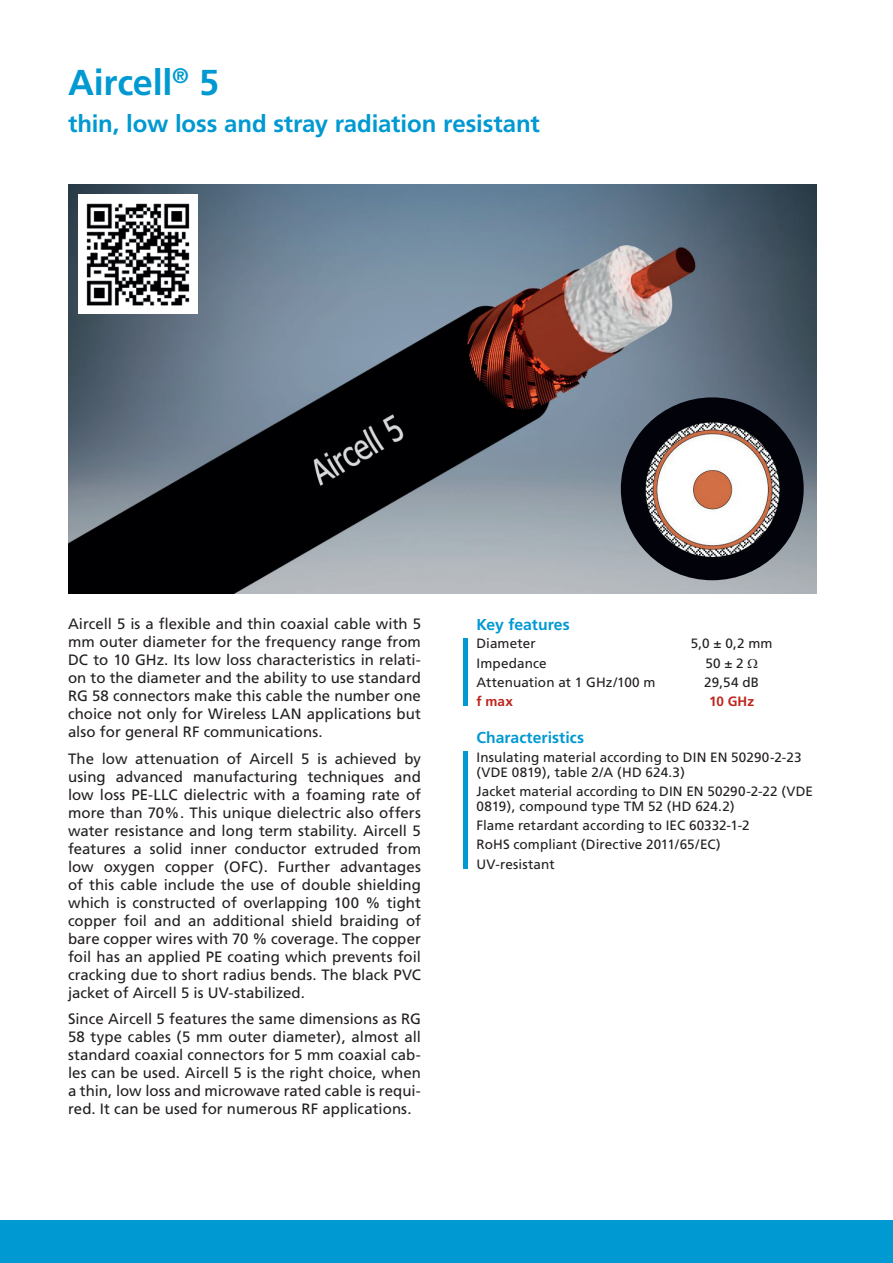
<style>
.page{position:relative;width:893px;height:1263px;background:#fff}
.page>*{position:absolute;margin:0;border:0;box-sizing:border-box;transform-origin:0 0}
.t1{font:700 36px "Frutiger";letter-spacing:-.005em;color:#0099d2}
.t2{font:700 24px "Frutiger";letter-spacing:-.005em;color:#0099d2}
.t3{font:700 15.75px "Frutiger";color:#0099d2}
.t4{font:15px/18px "Frutiger";letter-spacing:.005em;color:#231f20;text-align:justify}
.t5{font:13.5px/15px "Frutiger";letter-spacing:.005em;color:#231f20}
.t6{font:700 13.5px "Frutiger";letter-spacing:.01em;color:#bd251c}
</style>
<div class="page">
<div style="left:0;top:1220px;width:893px;height:43px;background:#0099d2"></div>
<img style="left:68px;top:184px;width:748px;height:409px">
<img style="left:79px;top:195px;width:119px;height:119px">
<img style="left:621px;top:397px;width:183px;height:183px;border-radius:91px">
<div style="left:463px;top:638px;width:5px;height:68px;background:#0099d2"></div>
<div style="left:463px;top:751px;width:5px;height:118px;background:#0099d2"></div>
<h1 class="t1" style="left:68px;top:61px;width:153px">Aircell<sup>®</sup> 5</h1>
<h2 class="t2" style="left:68px;top:110px;width:473px">thin, low loss and stray radiation resistant</h2>
<p class="t4" style="left:68px;top:615px;width:354px">Aircell 5 is a flexible and thin coaxial cable with 5 mm outer diameter for the frequency range from DC to 10 GHz. Its low loss characteristics in relati&shy;on to the diameter and the ability to use standard RG 58 connectors make this cable the number one choice not only for Wireless LAN applications but also for general RF communications.</p>
<p class="t4" style="left:68px;top:750px;width:354px">The low attenuation of Aircell 5 is achieved by using advanced manufacturing techniques and low loss PE-LLC dielectric with a foaming rate of more than 70%. This unique dielectric also offers water resistance and long term stability. Aircell 5 features a solid inner conductor extruded from low oxygen copper (OFC). Further advantages of this cable include the use of double shielding which is constructed of overlapping 100 % tight copper foil and an additional shield braiding of bare copper wires with 70 % coverage. The copper foil has an applied PE coating which prevents foil cracking due to short radius bends. The black PVC jacket of Aircell 5 is UV-stabilized.</p>
<p class="t4" style="left:68px;top:1010px;width:354px">Since Aircell 5 features the same dimensions as RG 58 type cables (5 mm outer diameter), almost all standard coaxial connectors for 5 mm coaxial cab&shy;les can be used. Aircell 5 is the right choice, when a thin, low loss and microwave rated cable is requi&shy;red. It can be used for numerous RF applications.</p>
<p class="t3" style="left:476px;top:615px;width:95px">Key features</p>
<p class="t5" style="left:476px;top:636px;width:61px">Diameter</p>
<p class="t5" style="left:691px;top:636px;width:83px">5,0 ± 0,2 mm</p>
<p class="t5" style="left:476px;top:656px;width:72px">Impedance</p>
<p class="t5" style="left:705px;top:656px;width:40px">50 ± 2</p>
<p class="t5" style="left:476px;top:675px;width:181px">Attenuation at 1 GHz/100 m</p>
<p class="t5" style="left:704px;top:675px;width:56px">29,54 dB</p>
<p class="t6" style="left:476px;top:694px;width:38px">f max</p>
<p class="t6" style="left:709px;top:694px;width:47px">10 GHz</p>
<p class="t3" style="left:476px;top:728px;width:109px">Characteristics</p>
<p class="t5" style="left:476px;top:749px;width:326px">Insulating material according to DIN EN 50290-2-23 (VDE 0819), table 2/A (HD 624.3)</p>
<p class="t5" style="left:476px;top:784px;width:338px">Jacket material according to DIN EN 50290-2-22 (VDE<br>0819), compound type TM 52 (HD 624.2)</p>
<p class="t5" style="left:476px;top:816px;width:275px;line-height:19.2px">Flame retardant according to IEC 60332-1-2<br>RoHS compliant (Directive 2011/65/EC)<br>UV-resistant</p>
</div>
